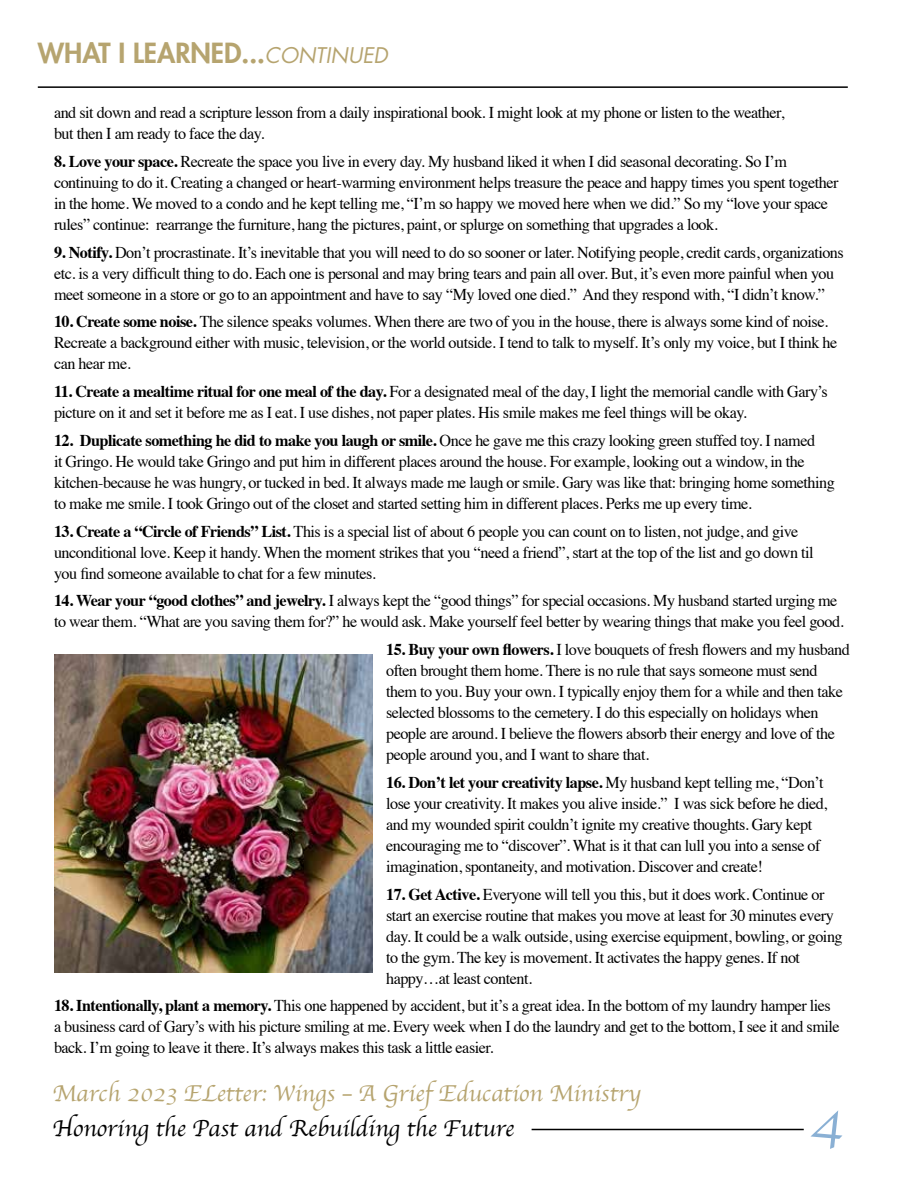
<style>
.page{position:relative;width:918px;height:1188px;background:#fff}
.page>*{position:absolute;margin:0;border:0;box-sizing:border-box;transform-origin:0 0}
.t1{font:57px "Apple Chancery";color:#8ab0d4}
.t2{font:800 27px "Futura Std";color:#b6a46f}
.t3{font:24px "Apple Chancery";color:#b6a46f}
.t4{font:24px "Apple Chancery";color:#000}
.t5{font:16.5px/21px "Times";letter-spacing:-.03em;color:#000}
.s1{font-weight:400;font-style:italic;font-size:21px}
.s2{font-weight:700}
</style>
<div class="page">
<hr style="left:532px;top:1129px;width:272px;height:1px;background:#000">
<hr style="left:38px;top:86px;width:810px;height:2px;background:#000">
<img style="left:54px;top:654px;width:319px;height:319px">
<h2 class="t2" style="left:38px;top:36px;width:352px">WHAT I LEARNED...<span class="s1">CONTINUED</span></h2>
<p class="t5" style="left:54px;top:101px;width:732px">and sit down and read a scripture lesson from a daily inspirational book. I might look at my phone or listen to the weather, but then I am ready to face the day.</p>
<p class="t5" style="left:54px;top:150px;width:786px"><span class="s2">8. Love your space.</span> Recreate the space you live in every day. My husband liked it when I did seasonal decorating. So I’m continuing to do it. Creating a changed or heart-warming environment helps treasure the peace and happy times you spent together in the home. We moved to a condo and he kept telling me, “I’m so happy we moved here when we did.” So my “love your space rules” continue: rearrange the furniture, hang the pictures, paint, or splurge on something that upgrades a look.</p>
<p class="t5" style="left:54px;top:240px;width:791px"><span class="s2">9. Notify.</span> Don’t procrastinate. It’s inevitable that you will need to do so sooner or later. Notifying people, credit cards, organizations etc. is a very difficult thing to do. Each one is personal and may bring tears and pain all over. But, it’s even more painful when you meet someone in a store or go to an appointment and have to say “My loved one died.” And they respond with, “I didn’t know.”</p>
<p class="t5" style="left:54px;top:310px;width:785px"><span class="s2">10. Create some noise.</span> The silence speaks volumes. When there are two of you in the house, there is always some kind of noise.<br>Recreate a background either with music, television, or the world outside. I tend to talk to myself. It’s only my voice, but I think he can hear me.</p>
<p class="t5" style="left:54px;top:380px;width:775px"><span class="s2">11. Create a mealtime ritual for one meal of the day.</span> For a designated meal of the day, I light the memorial candle with Gary’s picture on it and set it before me as I eat. I use dishes, not paper plates. His smile makes me feel things will be okay.</p>
<p class="t5" style="left:54px;top:429px;width:782px"><span class="s2">12. Duplicate something he did to make you laugh or smile.</span> Once he gave me this crazy looking green stuffed toy. I named<br>it Gringo. He would take Gringo and put him in different places around the house. For example, looking out a window, in the kitchen-because he was hungry, or tucked in bed. It always made me laugh or smile. Gary was like that: bringing home something to make me smile. I took Gringo out of the closet and started setting him in different places. Perks me up every time.</p>
<p class="t5" style="left:54px;top:519px;width:761px"><span class="s2">13. Create a “Circle of Friends” List.</span> This is a special list of about 6 people you can count on to listen, not judge, and give unconditional love. Keep it handy. When the moment strikes that you “need a friend”, start at the top of the list and go down til you find someone available to chat for a few minutes.</p>
<p class="t5" style="left:54px;top:589px;width:791px"><span class="s2">14. Wear your “good clothes” and jewelry.</span> I always kept the “good things” for special occasions. My husband started urging me to wear them. “What are you saving them for?” he would ask. Make yourself feel better by wearing things that make you feel good.</p>
<p class="t5" style="left:386px;top:638px;width:465px"><span class="s2">15. Buy your own flowers.</span> I love bouquets of fresh flowers and my husband often brought them home. There is no rule that says someone must send them to you. Buy your own. I typically enjoy them for a while and then take selected blossoms to the cemetery. I do this especially on holidays when people are around. I believe the flowers absorb their energy and love of the people around you, and I want to share that.</p>
<p class="t5" style="left:386px;top:771px;width:443px"><span class="s2">16. Don’t let your creativity lapse.</span> My husband kept telling me, “Don’t lose your creativity. It makes you alive inside.” I was sick before he died, and my wounded spirit couldn’t ignite my creative thoughts. Gary kept encouraging me to “discover”. What is it that can lull you into a sense of imagination, spontaneity, and motivation. Discover and create!</p>
<p class="t5" style="left:386px;top:882px;width:458px"><span class="s2">17. Get Active.</span> Everyone will tell you this, but it does work. Continue or start an exercise routine that makes you move at least for 30 minutes every day. It could be a walk outside, using exercise equipment, bowling, or going to the gym. The key is movement. It activates the happy genes. If not happy…at least content.</p>
<p class="t5" style="left:54px;top:994px;width:787px"><span class="s2">18. Intentionally, plant a memory.</span> This one happened by accident, but it’s a great idea. In the bottom of my laundry hamper lies a business card of Gary’s with his picture smiling at me. Every week when I do the laundry and get to the bottom, I see it and smile back. I’m going to leave it there. It’s always makes this task a little easier.</p>
<h3 class="t3" style="left:52px;top:1074px;width:590px">March 2023 ELetter: Wings – A Grief Education Ministry</h3>
<h3 class="t4" style="left:52px;top:1109px;width:463px">Honoring the Past and Rebuilding the Future</h3>
<h1 class="t1" style="left:809px;top:1077px;width:37px">4</h1>
</div>
